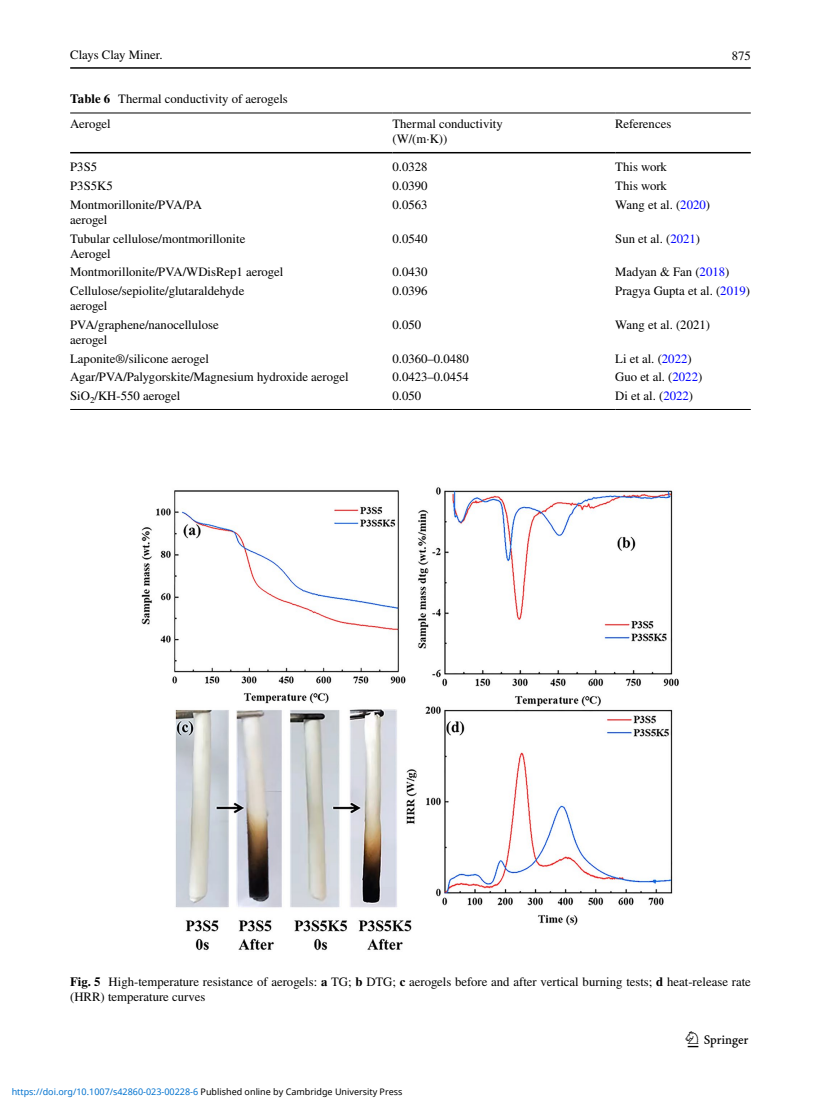
<style>
.page{position:relative;width:821px;height:1106px;background:#fff}
.page>*{position:absolute;margin:0;border:0;box-sizing:border-box;transform-origin:0 0}
.t1{font:22.5px "Springnew Regular 3";color:#000}
.t2{font:12.75px/15px "STIX Regular 2";color:#000}
.t3{font:9px "Noto Sans";color:#0172cf}
.s1{font-family:"STIX";font-weight:700}
.s2{color:#00f}
.s3{color:#000}
</style>
<div class="page">
<hr style="left:70px;top:67px;width:680px;height:2px;background:#000">
<hr style="left:70px;top:113px;width:322px;height:1px;background:#000">
<hr style="left:70px;top:152px;width:322px;height:1px;background:#000">
<hr style="left:392px;top:113px;width:223px;height:1px;background:#000">
<hr style="left:392px;top:152px;width:223px;height:1px;background:#000">
<hr style="left:615px;top:113px;width:135px;height:1px;background:#000">
<hr style="left:615px;top:152px;width:135px;height:1px;background:#000">
<hr style="left:70px;top:409px;width:322px;height:1px;background:#000">
<hr style="left:392px;top:409px;width:223px;height:1px;background:#000">
<hr style="left:615px;top:409px;width:135px;height:1px;background:#000">
<img style="left:141px;top:487px;width:538px;height:464px">
<p class="t2" style="left:70px;top:48px;width:94px">Clays Clay Miner.</p>
<p class="t2" style="left:70px;top:88px;width:219px;line-height:24.6px"><span class="s1">Table 6</span> Thermal conductivity of aerogels<br>Aerogel</p>
<p class="t2" style="left:392px;top:117px;width:112px">Thermal conductivity (W/(m·K))</p>
<p class="t2" style="left:615px;top:117px;width:57px">References</p>
<p class="t2" style="left:731px;top:49px;width:20px">875</p>
<p class="t2" style="left:70px;top:160px;width:28px">P3S5</p>
<p class="t2" style="left:392px;top:160px;width:37px">0.0328</p>
<p class="t2" style="left:615px;top:160px;width:53px">This work</p>
<p class="t2" style="left:70px;top:179px;width:44px">P3S5K5</p>
<p class="t2" style="left:392px;top:179px;width:37px">0.0390</p>
<p class="t2" style="left:615px;top:179px;width:53px">This work</p>
<p class="t2" style="left:70px;top:198px;width:133px">Montmorillonite/PVA/PA aerogel</p>
<p class="t2" style="left:392px;top:198px;width:37px">0.0563</p>
<p class="t2" style="left:615px;top:198px;width:96px">Wang et al. (<span class="s2">2020</span>)</p>
<p class="t2" style="left:70px;top:232px;width:177px">Tubular cellulose/montmorillonite<br>Aerogel</p>
<p class="t2" style="left:392px;top:232px;width:37px">0.0540</p>
<p class="t2" style="left:615px;top:232px;width:86px">Sun et al. (<span class="s2">2021</span>)</p>
<p class="t2" style="left:70px;top:265px;width:215px">Montmorillonite/PVA/WDisRep1 aerogel</p>
<p class="t2" style="left:392px;top:265px;width:37px">0.0430</p>
<p class="t2" style="left:615px;top:265px;width:116px">Madyan &amp; Fan (<span class="s2">2018</span>)</p>
<p class="t2" style="left:70px;top:284px;width:176px">Cellulose/sepiolite/glutaraldehyde aerogel</p>
<p class="t2" style="left:392px;top:284px;width:37px">0.0396</p>
<p class="t2" style="left:615px;top:284px;width:136px">Pragya Gupta et al. (<span class="s2">2019</span>)</p>
<p class="t2" style="left:70px;top:318px;width:150px">PVA/graphene/nanocellulose aerogel</p>
<p class="t2" style="left:392px;top:318px;width:30px">0.050</p>
<p class="t2" style="left:615px;top:318px;width:96px">Wang et al. (2021)</p>
<p class="t2" style="left:70px;top:351px;width:140px">Laponite®/silicone aerogel</p>
<p class="t2" style="left:392px;top:351px;width:78px">0.0360–0.0480</p>
<p class="t2" style="left:615px;top:351px;width:78px">Li et al. (<span class="s2">2022</span>)</p>
<p class="t2" style="left:70px;top:370px;width:280px">Agar/PVA/Palygorskite/Magnesium hydroxide aerogel</p>
<p class="t2" style="left:392px;top:370px;width:78px">0.0423–0.0454</p>
<p class="t2" style="left:615px;top:370px;width:88px">Guo et al. (<span class="s2">2022</span>)</p>
<p class="t2" style="left:70px;top:389px;width:112px">SiO<sub>2</sub>/KH-550 aerogel</p>
<p class="t2" style="left:392px;top:389px;width:30px">0.050</p>
<p class="t2" style="left:615px;top:389px;width:79px">Di et al. (<span class="s2">2022</span>)</p>
<p class="t2" style="left:70px;top:975px;width:682px"><span class="s1">Fig. 5</span> High-temperature resistance of aerogels: <span class="s1">a</span> TG; <span class="s1">b</span> DTG; <span class="s1">c</span> aerogels before and after vertical burning tests; <span class="s1">d</span> heat-release rate (HRR) temperature curves</p>
<p class="t3" style="left:12px;top:1085px;width:392px">https://doi.org/10.1007/s42860-023-00228-6 <span class="s3">Published online by Cambridge University Press</span></p>
<h1 class="t1" style="left:687px;top:1031px;width:62px">1 3</h1>
</div>
